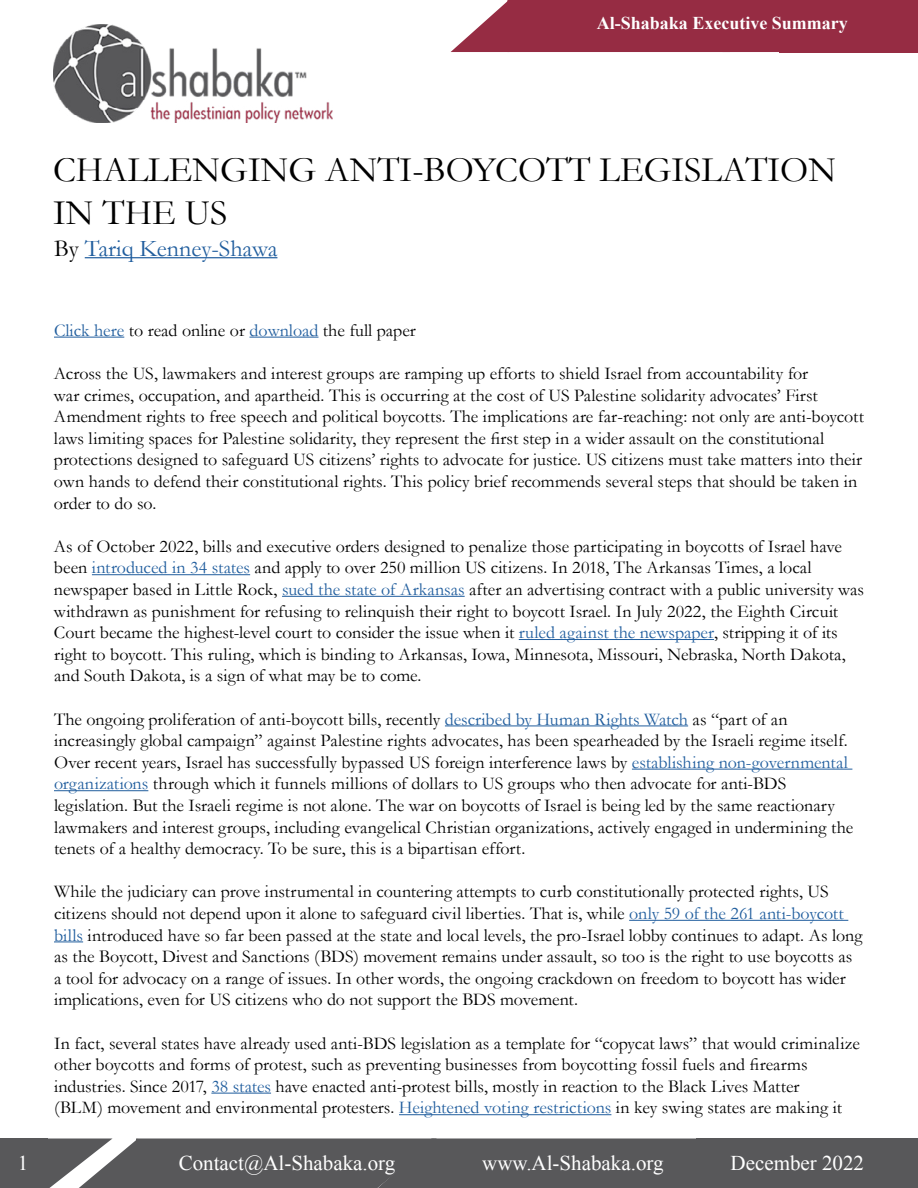
<style>
.page{position:relative;width:918px;height:1188px;background:#fff}
.page>*{position:absolute;margin:0;border:0;box-sizing:border-box;transform-origin:0 0}
.t1{font:36px/43.2px "Garamond";color:#000}
.t2{font:24px "Garamond";color:#215e9e}
.t3{font:21px "Times New Roman";color:#fff}
.t4{font:18px/21.6px "Garamond";color:#000}
.t5{font:700 18px "Times New Roman";color:#fff}
.s1{color:#000}
.s2{color:#215e9e}
</style>
<div class="page">
<hr style="left:54px;top:337px;width:70px;height:1px;background:#215e9e">
<hr style="left:250px;top:337px;width:69px;height:1px;background:#215e9e">
<hr style="left:92px;top:574px;width:158px;height:1px;background:#215e9e">
<hr style="left:282px;top:596px;width:183px;height:1px;background:#215e9e">
<hr style="left:519px;top:639px;width:195px;height:1px;background:#215e9e">
<hr style="left:445px;top:725px;width:243px;height:1px;background:#215e9e">
<hr style="left:632px;top:769px;width:220px;height:1px;background:#215e9e">
<hr style="left:54px;top:790px;width:94px;height:1px;background:#215e9e">
<hr style="left:629px;top:920px;width:219px;height:1px;background:#215e9e">
<svg style="left:54px;top:941px;width:29px;height:1px"></svg>
<hr style="left:211px;top:1093px;width:60px;height:1px;background:#215e9e">
<hr style="left:399px;top:1114px;width:212px;height:1px;background:#215e9e">
<div style="left:0;top:1138px;width:48px;height:50px;background:#58585a"></div>
<div style="left:697px;top:1138px;width:221px;height:50px;background:#58585a"></div>
<div style="left:48px;top:1138px;width:649px;height:50px;background:#58585a"></div>
<hr style="left:85px;top:257px;width:192px;height:1px;background:#215e9e">
<img style="left:53px;top:24px;width:280px;height:99px">
<div style="left:779px;top:0;width:139px;height:52px;background:#962c43"></div>
<svg style="left:451px;top:0;width:328px;height:52px;background:#9f3f54"></svg>
<p class="t5" style="left:597px;top:10px;width:253px">Al-Shabaka Executive Summary</p>
<h1 class="t1" style="left:53px;top:148px;width:785px">CHALLENGING ANTI-BOYCOTT LEGISLATION<br>IN THE US</h1>
<h2 class="t2" style="left:54px;top:234px;width:225px"><span class="s1">By</span> Tariq Kenney-Shawa</h2>
<p class="t4" style="left:54px;top:319px;width:363px"><span class="s2">Click here</span> to read online or <span class="s2">download</span> the full paper</p>
<p class="t4" style="left:54px;top:362px;width:811px">Across the US, lawmakers and interest groups are ramping up efforts to shield Israel from accountability for<br>war crimes, occupation, and apartheid. This is occurring at the cost of US Palestine solidarity advocates’ First Amendment rights to free speech and political boycotts. The implications are far-reaching: not only are anti-boycott laws limiting spaces for Palestine solidarity, they represent the first step in a wider assault on the constitutional protections designed to safeguard US citizens’ rights to advocate for justice. US citizens must take matters into their own hands to defend their constitutional rights. This policy brief recommends several steps that should be taken in order to do so.</p>
<p class="t4" style="left:54px;top:535px;width:811px">As of October 2022, bills and executive orders designed to penalize those participating in boycotts of Israel have been <span class="s2">introduced in 34 states</span> and apply to over 250 million US citizens. In 2018, The Arkansas Times, a local newspaper based in Little Rock, <span class="s2">sued the state of Arkansas</span> after an advertising contract with a public university was withdrawn as punishment for refusing to relinquish their right to boycott Israel. In July 2022, the Eighth Circuit Court became the highest-level court to consider the issue when it <span class="s2">ruled against the newspaper</span>, stripping it of its right to boycott. This ruling, which is binding to Arkansas, Iowa, Minnesota, Missouri, Nebraska, North Dakota, and South Dakota, is a sign of what may be to come.</p>
<p class="t4" style="left:54px;top:708px;width:801px">The ongoing proliferation of anti-boycott bills, recently <span class="s2">described by Human Rights Watch</span> as “part of an increasingly global campaign” against Palestine rights advocates, has been spearheaded by the Israeli regime itself.<br>Over recent years, Israel has successfully bypassed US foreign interference laws by <span class="s2">establishing non-governmental organizations</span> through which it funnels millions of dollars to US groups who then advocate for anti-BDS legislation. But the Israeli regime is not alone. The war on boycotts of Israel is being led by the same reactionary lawmakers and interest groups, including evangelical Christian organizations, actively engaged in undermining the tenets of a healthy democracy. To be sure, this is a bipartisan effort.</p>
<p class="t4" style="left:54px;top:881px;width:810px">While the judiciary can prove instrumental in countering attempts to curb constitutionally protected rights, US citizens should not depend upon it alone to safeguard civil liberties. That is, while <span class="s2">only 59 of the 261 anti-boycott bills</span> introduced have so far been passed at the state and local levels, the pro-Israel lobby continues to adapt. As long as the Boycott, Divest and Sanctions (BDS) movement remains under assault, so too is the right to use boycotts as a tool for advocacy on a range of issues. In other words, the ongoing crackdown on freedom to boycott has wider implications, even for US citizens who do not support the BDS movement.</p>
<p class="t4" style="left:54px;top:1032px;width:807px">In fact, several states have already used anti-BDS legislation as a template for “copycat laws” that would criminalize other boycotts and forms of protest, such as preventing businesses from boycotting fossil fuels and firearms industries. Since 2017, <span class="s2">38 states</span> have enacted anti-protest bills, mostly in reaction to the Black Lives Matter<br>(BLM) movement and environmental protesters. <span class="s2">Heightened voting restrictions</span> in key swing states are making it</p>
<p class="t3" style="left:18px;top:1149px;width:12px">1</p>
<p class="t3" style="left:179px;top:1149px;width:218px">Contact@Al-Shabaka.org</p>
<p class="t3" style="left:482px;top:1149px;width:183px">www.Al-Shabaka.org</p>
<p class="t3" style="left:731px;top:1149px;width:135px">December 2022</p>
</div>
